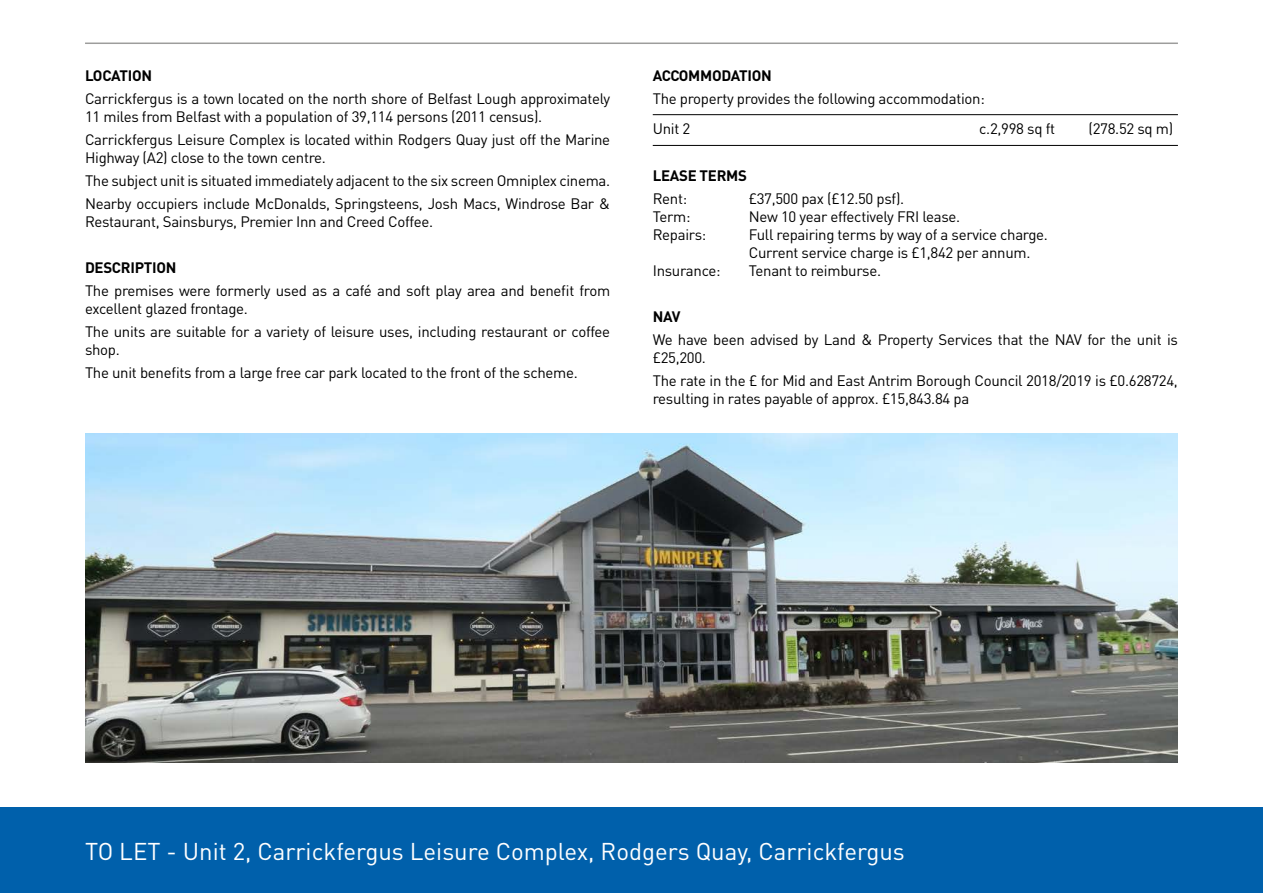
<style>
.page{position:relative;width:1263px;height:893px;background:#fff}
.page>*{position:absolute;margin:0;border:0;box-sizing:border-box;transform-origin:0 0}
.t1{font:24px "DIN Pro";color:#fff}
.t2{font:15px/18px "DIN Pro";letter-spacing:-.02em;color:#000}
.t3{font:700 15px "DIN Pro";letter-spacing:-.02em;color:#000}
</style>
<div class="page">
<hr style="left:653px;top:114px;width:525px;height:1px;background:#000">
<hr style="left:653px;top:145px;width:525px;height:1px;background:#000">
<div style="left:0;top:808px;width:1263px;height:85px;background:#0060ab"></div>
<hr style="left:85px;top:43px;width:1093px;height:1px;background:#9d9d9c">
<img style="left:85px;top:434px;width:1093px;height:328px">
<p class="t3" style="left:85px;top:65px;width:69px">LOCATION</p>
<p class="t2" style="left:85px;top:89px;width:527px">Carrickfergus is a town located on the north shore of Belfast Lough approximately<br>11 miles from Belfast with a population of 39,114 persons (2011 census).</p>
<p class="t2" style="left:85px;top:130px;width:527px">Carrickfergus Leisure Complex is located within Rodgers Quay just off the Marine<br>Highway (A2) close to the town centre.</p>
<p class="t2" style="left:85px;top:168px;width:527px;line-height:23.1px">The subject unit is situated immediately adjacent to the six screen Omniplex cinema.<br>Nearby occupiers include McDonalds, Springsteens, Josh Macs, Windrose Bar &amp;</p>
<p class="t2" style="left:85px;top:212px;width:349px">Restaurant, Sainsburys, Premier Inn and Creed Coffee.</p>
<p class="t3" style="left:85px;top:258px;width:93px">DESCRIPTION</p>
<p class="t2" style="left:85px;top:281px;width:527px">The premises were formerly used as a café and soft play area and benefit from excellent glazed frontage.</p>
<p class="t2" style="left:85px;top:322px;width:527px">The units are suitable for a variety of leisure uses, including restaurant or coffee shop.</p>
<p class="t2" style="left:85px;top:363px;width:494px">The unit benefits from a large free car park located to the front of the scheme.</p>
<p class="t3" style="left:653px;top:65px;width:120px">ACCOMMODATION</p>
<p class="t2" style="left:653px;top:82px;width:334px;line-height:30.8px">The property provides the following accommodation:<br>Unit 2</p>
<p class="t2" style="left:979px;top:119px;width:77px">c.2,998 sq ft</p>
<p class="t2" style="left:1088px;top:119px;width:86px">(278.52 sq m)</p>
<p class="t3" style="left:653px;top:165px;width:96px">LEASE TERMS</p>
<p class="t2" style="left:653px;top:189px;width:36px">Rent:</p>
<p class="t2" style="left:749px;top:189px;width:157px">£37,500 pax (£12.50 psf).</p>
<p class="t2" style="left:653px;top:207px;width:39px">Term:</p>
<p class="t2" style="left:749px;top:207px;width:213px">New 10 year effectively FRI lease.</p>
<p class="t2" style="left:653px;top:225px;width:55px">Repairs:</p>
<p class="t2" style="left:749px;top:225px;width:301px">Full repairing terms by way of a service charge.<br>Current service charge is £1,842 per annum.</p>
<p class="t2" style="left:653px;top:261px;width:69px">Insurance:</p>
<p class="t2" style="left:749px;top:261px;width:134px">Tenant to reimburse.</p>
<p class="t3" style="left:653px;top:306px;width:29px">NAV</p>
<p class="t2" style="left:653px;top:330px;width:527px">We have been advised by Land &amp; Property Services that the NAV for the unit is £25,200.</p>
<p class="t2" style="left:653px;top:371px;width:527px">The rate in the £ for Mid and East Antrim Borough Council 2018/2019 is £0.628724, resulting in rates payable of approx. £15,843.84 pa</p>
<h1 class="t1" style="left:85px;top:835px;width:821px">TO LET - Unit 2, Carrickfergus Leisure Complex, Rodgers Quay, Carrickfergus</h1>
</div>
